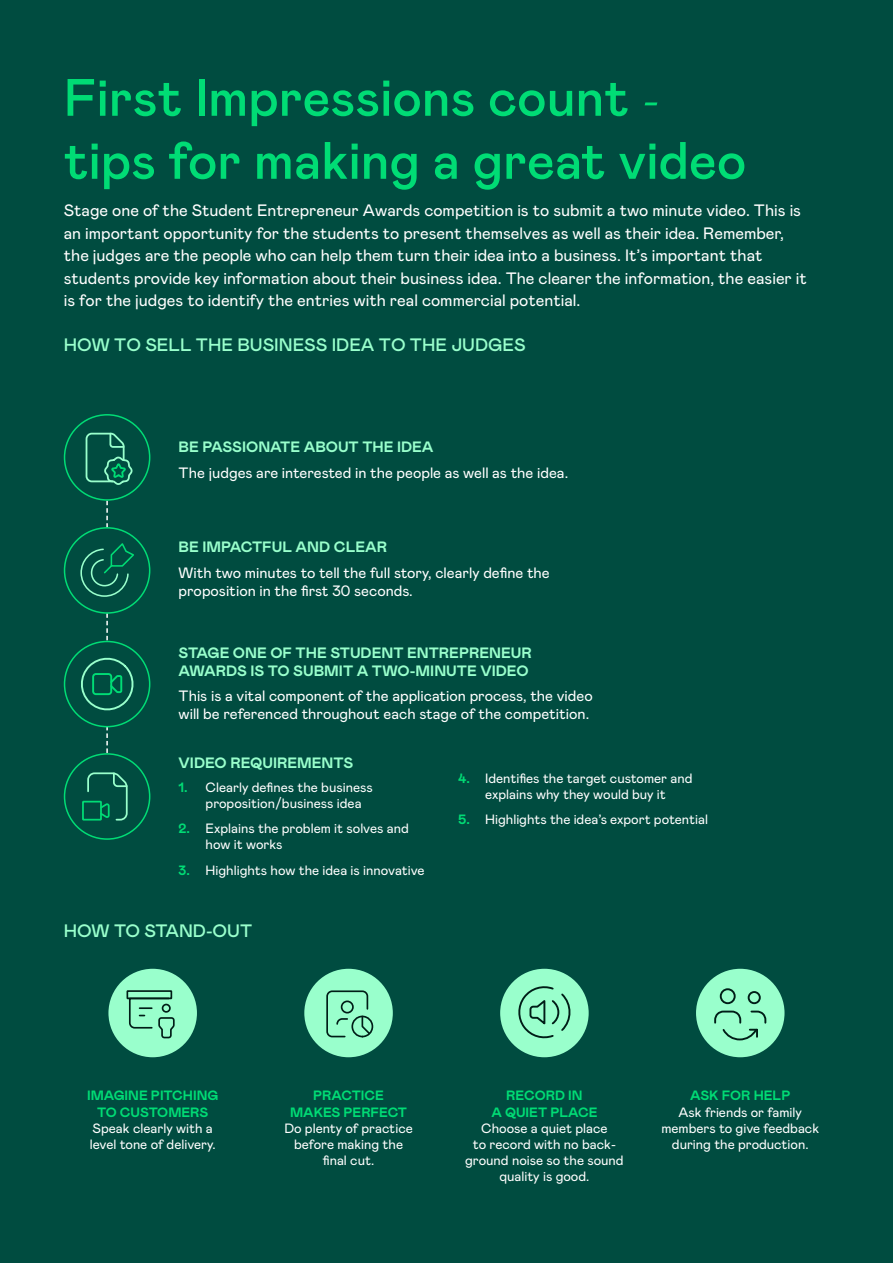
<style>
.page{position:relative;width:893px;height:1263px;background:#004c40}
.page>*{position:absolute;margin:0;border:0;box-sizing:border-box;transform-origin:0 0}
.t1{font:500 52.5px/63px "Mabry Pro";color:#00dc75}
.t2{font:500 18px "Mabry Pro";color:#9fc}
.t3{font:16.5px/22.5px "Mabry Pro";color:#fff}
.t4{font:15px/18px "Mabry Pro";color:#fff}
.t5{font:700 15px/18px "Mabry Pro";color:#9fc}
.t6{font:13.5px/16.2px "Mabry Pro";color:#fff;text-align:center}
.t7{font:700 13.5px/16.2px "Mabry Pro";color:#00dc75;text-align:center}
.s1{font-family:"Minion Pro";font-weight:400}
.s2{font-weight:700;color:#00dc75}
</style>
<div class="page">
<div style="left:64px;top:414px;width:86px;height:87px;border:2px solid #00dc75;border-radius:50%"></div>
<div style="left:64px;top:753px;width:86px;height:87px;border:2px solid #00dc75;border-radius:50%"></div>
<div style="left:108px;top:969px;width:89px;height:88px;background:#9fc;border-radius:50%"></div>
<div style="left:304px;top:969px;width:89px;height:88px;background:#9fc;border-radius:50%"></div>
<div style="left:500px;top:969px;width:89px;height:88px;background:#9fc;border-radius:50%"></div>
<div style="left:696px;top:969px;width:88px;height:88px;background:#9fc;border-radius:50%"></div>
<svg style="left:85px;top:432px;width:48px;height:53px"></svg>
<svg style="left:79px;top:501px;width:56px;height:259px"></svg>
<div style="left:82px;top:801px;width:20px;height:19px;border:2px solid #00dc75"></div>
<svg style="left:86px;top:772px;width:42px;height:49px"></svg>
<div style="left:127px;top:990px;width:45px;height:9px;border:2px solid #001d17"></div>
<svg style="left:128px;top:997px;width:47px;height:42px"></svg>
<div style="left:351px;top:1015px;width:22px;height:22px;border:2px solid #001d17;border-radius:50%"></div>
<svg style="left:326px;top:990px;width:46px;height:48px"></svg>
<svg style="left:518px;top:986px;width:53px;height:53px"></svg>
<div style="left:720px;top:988px;width:16px;height:16px;border:2px solid #001d17;border-radius:50%"></div>
<div style="left:748px;top:991px;width:13px;height:13px;border:2px solid #001d17;border-radius:50%"></div>
<svg style="left:714px;top:1010px;width:53px;height:31px"></svg>
<h1 class="t1" style="left:64px;top:67px;width:684px">First Impressions count <span class="s1">- </span>tips for making a great video</h1>
<p class="t3" style="left:64px;top:199px;width:745px">Stage one of the Student Entrepreneur Awards competition is to submit a two minute video. This is an important opportunity for the students to present themselves as well as their idea. Remember, the judges are the people who can help them turn their idea into a business. It’s important that students provide key information about their business idea. The clearer the information, the easier it is for the judges to identify the entries with real commercial potential.</p>
<h2 class="t2" style="left:64px;top:334px;width:463px">HOW TO SELL THE BUSINESS IDEA TO THE JUDGES</h2>
<p class="t5" style="left:179px;top:438px;width:256px">BE PASSIONATE ABOUT THE IDEA</p>
<p class="t4" style="left:179px;top:463px;width:391px">The judges are interested in the people as well as the idea.</p>
<p class="t5" style="left:179px;top:538px;width:210px">BE IMPACTFUL AND CLEAR</p>
<p class="t4" style="left:179px;top:564px;width:373px">With two minutes to tell the full story, clearly define the proposition in the first 30 seconds.</p>
<p class="t5" style="left:179px;top:644px;width:355px">STAGE ONE OF THE STUDENT ENTREPRENEUR<br>AWARDS IS TO SUBMIT A TWO-MINUTE VIDEO</p>
<p class="t4" style="left:179px;top:687px;width:416px">This is a vital component of the application process, the video will be referenced throughout each stage of the competition.</p>
<p class="t5" style="left:179px;top:754px;width:176px">VIDEO REQUIREMENTS</p>
<p class="t6" style="left:206px;top:779px;width:169px;text-align:left;text-indent:-27px"><span class="s2">1.</span> Clearly defines the business proposition/business idea</p>
<p class="t6" style="left:206px;top:820px;width:205px;text-align:left;text-indent:-27px"><span class="s2">2.</span> Explains the problem it solves and how it works</p>
<p class="t6" style="left:179px;top:862px;width:247px"><span class="s2">3.</span> Highlights how the idea is innovative</p>
<p class="t6" style="left:458px;top:770px;width:236px"><span class="s2">4.</span> Identifies the target customer and explains why they would buy it</p>
<p class="t6" style="left:458px;top:811px;width:251px"><span class="s2">5.</span> Highlights the idea’s export potential</p>
<h2 class="t2" style="left:64px;top:920px;width:190px">HOW TO STAND-OUT</h2>
<p class="t7" style="left:87px;top:1088px;width:133px">IMAGINE PITCHING<br>TO CUSTOMERS</p>
<p class="t6" style="left:90px;top:1120px;width:128px;text-align:left">Speak clearly with a level tone of delivery.</p>
<p class="t7" style="left:290px;top:1088px;width:119px">PRACTICE<br>MAKES PERFECT</p>
<p class="t6" style="left:284px;top:1120px;width:130px">Do plenty of practice before making the final cut.</p>
<p class="t7" style="left:491px;top:1088px;width:108px">RECORD IN<br>A QUIET PLACE</p>
<p class="t6" style="left:465px;top:1120px;width:160px">Choose a quiet place<br>to record with no back&shy;ground noise so the sound quality is good.</p>
<p class="t7" style="left:690px;top:1088px;width:102px">ASK FOR HELP</p>
<p class="t6" style="left:661px;top:1104px;width:159px">Ask friends or family members to give feedback during the production.</p>
</div>
